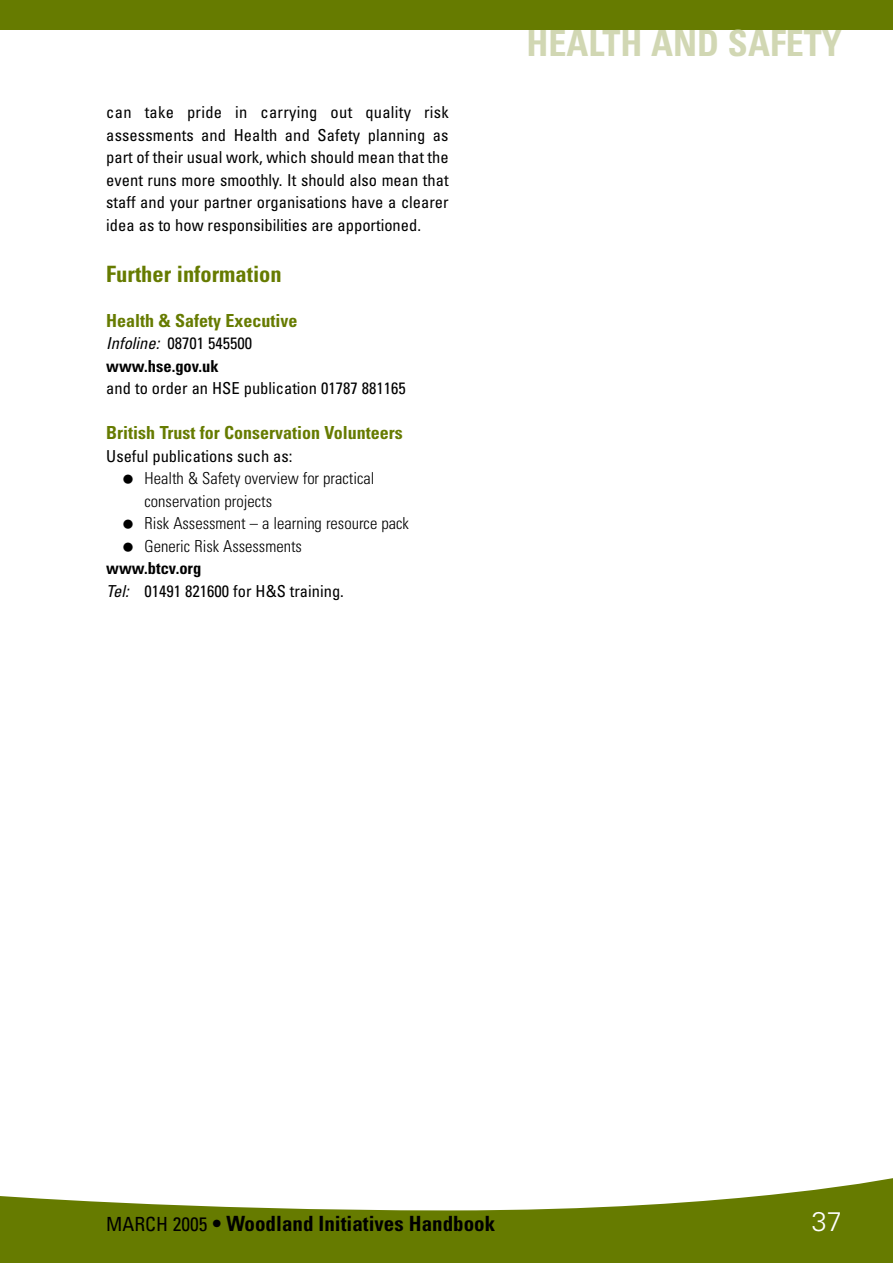
<style>
.page{position:relative;width:893px;height:1263px;background:#fff}
.page>*{position:absolute;margin:0;border:0;box-sizing:border-box;transform-origin:0 0}
.t1{font:700 condensed 36px "Univers";color:#d1d7b3}
.t2{font:300 27px "Univers";color:#fff}
.t3{font:700 condensed 22.5px "Univers";color:#667b00}
.t4{font:700 condensed 21px "Univers";color:#000}
.t5{font:700 condensed 18px "Univers";color:#667b00}
.t6{font:condensed 16.5px/22.5px "Univers";color:#000;text-align:justify}
.t7{font:300 condensed 16.5px/22.5px "Univers";color:#000}
.t8{font:700 condensed 16.5px/22.5px "Univers";color:#000}
.s1{font-weight:400;font-style:italic}
.s2{font-weight:400}
.s3{font-weight:400;font-size:30px}
.s4{font-size:30px}
.s5{font-weight:300}
.s6{font-weight:700}
.s7{font-style:italic}
.s8{font-weight:400;font-size:19.5px}
</style>
<div class="page">
<svg style="left:0;top:1178px;width:893px;height:85px;fill:#667b00"></svg>
<div style="left:0;top:0;width:893px;height:30px;background:#667b00"></div>
<p class="t6" style="left:106px;top:102px;width:344px">can take pride in carrying out quality risk assessments and Health and Safety planning as part of their usual work, which should mean that the event runs more smoothly. It should also mean that staff and your partner organisations have a clearer idea as to how responsibilities are apportioned.</p>
<h3 class="t3" style="left:106px;top:265px;width:177px">Further information</h3>
<p class="t5" style="left:106px;top:314px;width:193px">Health &amp; Safety Executive</p>
<p class="t8" style="left:106px;top:333px;width:147px"><span class="s1">Infoline:</span> <span class="s2">08701 545500 </span>www.hse.gov.uk</p>
<p class="t6" style="left:106px;top:378px;width:301px">and to order an HSE publication 01787 881165</p>
<p class="t5" style="left:106px;top:426px;width:298px">British Trust for Conservation Volunteers</p>
<p class="t6" style="left:106px;top:446px;width:188px">Useful publications such as:</p>
<p class="t7" style="left:145px;top:469px;width:231px;text-indent:-21px"><span class="s3">•</span> Health &amp; Safety overview for practical conservation projects</p>
<p class="t7" style="left:123px;top:514px;width:287px"><span class="s3">•</span> Risk Assessment – a learning resource pack</p>
<p class="t6" style="left:106px;top:536px;width:239px;text-align:left;text-indent:17px"><span class="s4">•</span> <span class="s5">Generic Risk Assessments </span><span class="s6">www.btcv.org<br></span><span class="s7">Tel:</span> 01491 821600 for H&amp;S training.</p>
<h1 class="t1" style="left:526px;top:30px;width:317px">HEALTH AND SAFETY</h1>
<p class="t4" style="left:106px;top:1216px;width:390px"><span class="s8">MARCH 2005</span> • Woodland Initiatives Handbook</p>
<h2 class="t2" style="left:812px;top:1212px;width:32px">37</h2>
</div>
